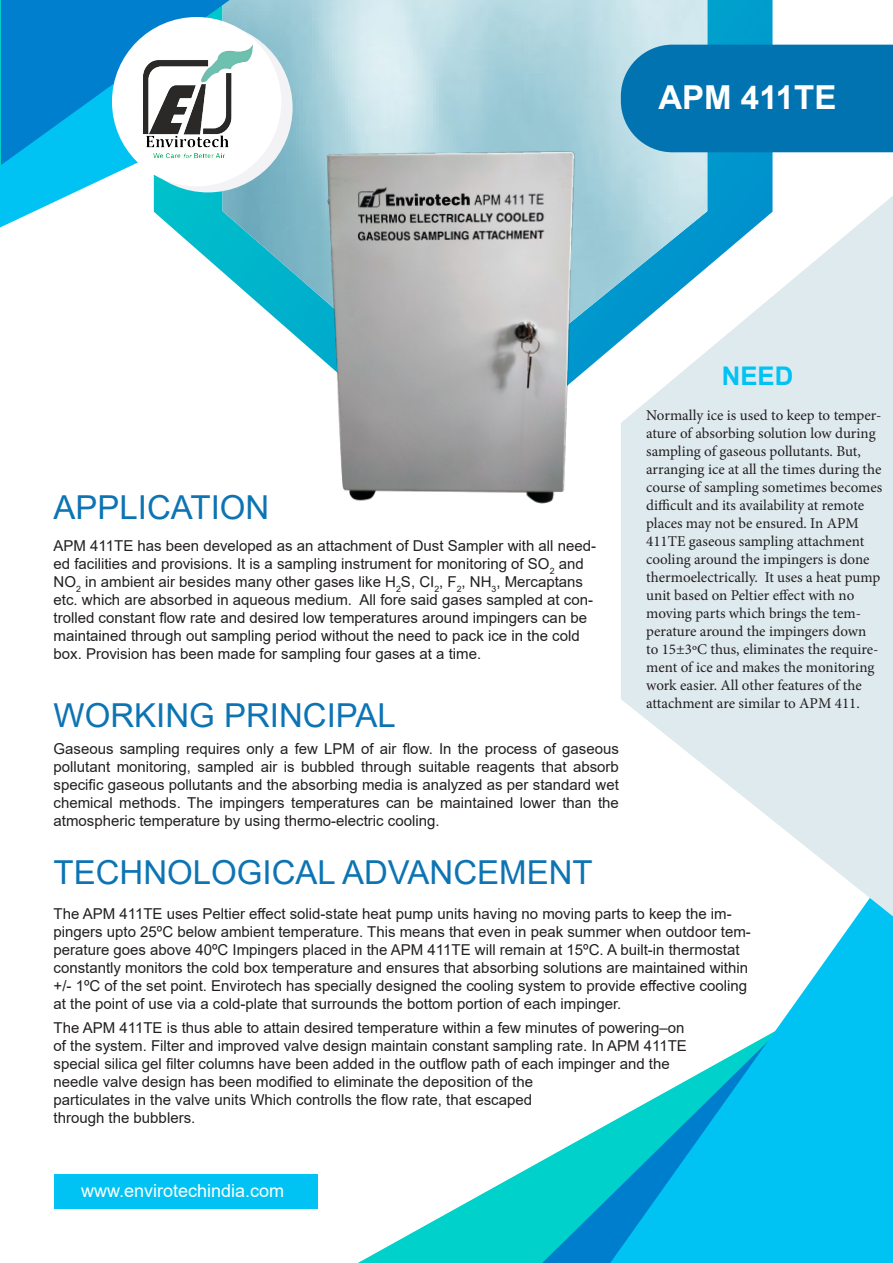
<style>
.page{position:relative;width:893px;height:1263px;background:#fff}
.page>*{position:absolute;margin:0;border:0;box-sizing:border-box;transform-origin:0 0}
.HEADING{font:33px "Arial";color:#0d74b4}
.t1{font:700 33px "Arial";color:#fff}
.t2{font:700 25.65px "Arial";color:#00c3f3}
.BODY{font:18px "Arial";color:#fff}
.bODY_TEXT_NEW{font:15px/18px "Arial";color:#231f20}
.t3{font:15px/18px "Minion Pro";color:#231f20}
</style>
<div class="page">
<svg style="left:0;top:166px;width:154px;height:61px"></svg>
<svg style="left:154px;top:0;width:618px;height:273px"></svg>
<img style="left:223px;top:0;width:484px;height:373px">
<svg style="left:0;top:0;width:230px;height:166px;background:#0190d6"></svg>
<img style="left:399px;top:24px;width:184px;height:352px">
<svg style="left:359px;top:1160px;width:183px;height:103px"></svg>
<svg style="left:542px;top:1123px;width:68px;height:140px;background:#22c3d2"></svg>
<svg style="left:610px;top:916px;width:283px;height:347px;fill:#00c3f3"></svg>
<svg style="left:621px;top:196px;width:272px;height:720px;fill:#dfeaee"></svg>
<div style="left:123px;top:23px;width:170px;height:169px;background:#f3f3f6;border-radius:50%"></div>
<div style="left:112px;top:17px;width:169px;height:169px;background:#fff;border-radius:50%"></div>
<div style="left:621px;top:45px;width:272px;height:107px;background:#0173b1"></div>
<img style="left:131px;top:42px;width:122px;height:119px">
<img style="left:321px;top:142px;width:258px;height:362px">
<div style="left:55px;top:1175px;width:263px;height:34px;background:#00c3f3"></div>
<p class="t1" style="left:658px;top:74px;width:179px">APM 411TE</p>
<p class="HEADING" style="left:54px;top:485px;width:217px">APPLICATION</p>
<p class="bODY_TEXT_NEW" style="left:54px;top:536px;width:544px">APM 411TE has been developed as an attachment of Dust Sampler with all need&shy;ed facilities and provisions. It is a sampling instrument for monitoring of SO<sub>2</sub> and NO<sub>2</sub> in ambient air besides many other gases like H<sub>2</sub>S, CI<sub>2</sub>, F<sub>2</sub>, NH<sub>3</sub>, Mercaptans etc. which are absorbed in aqueous medium. All fore said gases sampled at con&shy;trolled constant flow rate and desired low temperatures around impingers can be maintained through out sampling period without the need to pack ice in the cold box. Provision has been made for sampling four gases at a time.</p>
<p class="HEADING" style="left:54px;top:692px;width:344px">WORKING PRINCIPAL</p>
<p class="bODY_TEXT_NEW" style="left:54px;top:740px;width:567px;text-align:justify">Gaseous sampling requires only a few LPM of air flow. In the process of gaseous pollutant monitoring, sampled air is bubbled through suitable reagents that absorb specific gaseous pollutants and the absorbing media is analyzed as per standard wet chemical methods. The impingers temperatures can be maintained lower than the atmospheric temperature by using thermo-electric cooling.</p>
<p class="HEADING" style="left:54px;top:850px;width:541px">TECHNOLOGICAL ADVANCEMENT</p>
<p class="t2" style="left:722px;top:358px;width:73px">NEED</p>
<p class="t3" style="left:646px;top:406px;width:238px">Normally ice is used to keep to temper&shy;ature of absorbing solution low during sampling of gaseous pollutants. But, arranging ice at all the times during the course of sampling sometimes becomes difficult and its availability at remote places may not be ensured. In APM 411TE gaseous sampling attachment cooling around the impingers is done thermoelectrically. It uses a heat pump unit based on Peltier effect with no moving parts which brings the tem&shy;perature around the impingers down to 15±3oC thus, eliminates the require&shy;ment of ice and makes the monitoring work easier. All other features of the attachment are similar to APM 411.</p>
<p class="bODY_TEXT_NEW" style="left:54px;top:905px;width:699px">The APM 411TE uses Peltier effect solid-state heat pump units having no moving parts to keep the im&shy;pingers upto 25ºC below ambient temperature. This means that even in peak summer when outdoor tem&shy;perature goes above 40ºC Impingers placed in the APM 411TE will remain at 15ºC. A built-in thermostat constantly monitors the cold box temperature and ensures that absorbing solutions are maintained within +/- 1ºC of the set point. Envirotech has specially designed the cooling system to provide effective cooling at the point of use via a cold-plate that surrounds the bottom portion of each impinger.</p>
<p class="bODY_TEXT_NEW" style="left:54px;top:1018px;width:635px">The APM 411TE is thus able to attain desired temperature within a few minutes of powering–on of the system. Filter and improved valve design maintain constant sampling rate. In APM 411TE special silica gel filter columns have been added in the outflow path of each impinger and the</p>
<p class="bODY_TEXT_NEW" style="left:54px;top:1073px;width:481px;text-align:justify">needle valve design has been modified to eliminate the deposition of the particulates in the valve units Which controlls the flow rate, that escaped through the bubblers.</p>
<p class="BODY" style="left:81px;top:1178px;width:205px">www.envirotechindia.com</p>
</div>
